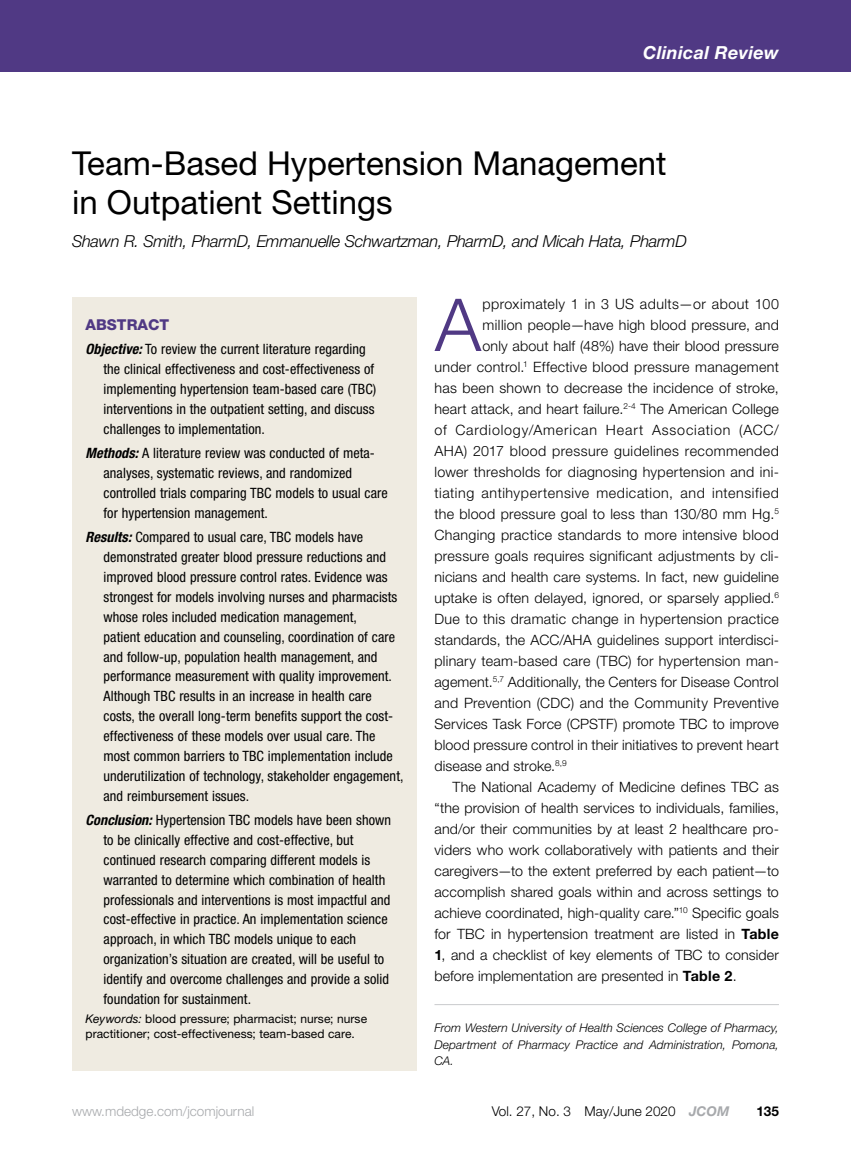
<style>
.page{position:relative;width:851px;height:1161px;background:#fff}
.page>*{position:absolute;margin:0;border:0;box-sizing:border-box;transform-origin:0 0}
.body_dropcap{font:300 73.05px "Helvetica Neue LT Std";color:#503984}
.t1{font:33px/39px "Helvetica Neue LT Std";color:#000}
.t2{font:italic 700 18px "Helvetica Neue LT Std";letter-spacing:.02em;color:#fff}
.bytitle{font:italic 300 16.5px "Helvetica Neue LT Std";letter-spacing:-.02em;color:#000}
.sub_abstract{font:800 15px "Helvetica Neue LT Std";color:#503984}
.body_abstract{font:condensed 14.25px/19.8px "Helvetica Neue LT Std";letter-spacing:.005em;color:#000}
.body_dropcap-2{font:300 14.25px "Helvetica Neue LT Std";letter-spacing:.015em;color:#000}
.body_indent{font:300 14.25px/21px "Helvetica Neue LT Std";letter-spacing:.01em;color:#000;text-align:justify}
.body_dropcap-3{font:300 14.25px "Helvetica Neue LT Std";letter-spacing:.04em;color:#000}
.body_dropcap-4{font:300 14.25px "Helvetica Neue LT Std";letter-spacing:.055em;color:#000}
.t3{font:300 13.5px "Helvetica Neue LT Std";color:#000}
.t4{font:300 13.5px "Helvetica Neue LT Std";color:#a7a9ac}
.t5{font:700 13.5px "Helvetica Neue LT Std";color:#000}
.disclosure{font:italic 300 12px/16.5px "Helvetica Neue LT Std";color:#000;text-align:justify}
.abstract_key{font:12px/15px "Helvetica Neue LT Std";letter-spacing:.005em;color:#000}
.s1{font-weight:700;font-style:italic}
.s2{font-style:italic}
.s3{font-weight:700}
.s4{font-weight:700;font-style:italic;color:#a7a9ac}
</style>
<div class="page">
<div style="left:0;top:0;width:850px;height:72px;background:#503984"></div>
<hr style="left:434px;top:1004px;width:344px;height:1px;background:#c9cacc">
<div style="left:72px;top:297px;width:344px;height:774px;background:#efebe1"></div>
<p class="t2" style="left:643px;top:41px;width:137px">Clinical Review</p>
<p class="t1" style="left:72px;top:143px;width:596px">Team-Based Hypertension Management in Outpatient Settings</p>
<p class="bytitle" style="left:72px;top:231px;width:616px">Shawn R. Smith, PharmD, Emmanuelle Schwartzman, PharmD, and Micah Hata, PharmD</p>
<p class="sub_abstract" style="left:86px;top:316px;width:85px">ABSTRACT</p>
<p class="body_abstract" style="left:104px;top:339px;width:274px;text-indent:-18px"><span class="s1">Objective:</span> To review the current literature regarding the clinical effectiveness and cost-effectiveness of implementing hypertension team-based care (TBC) interventions in the outpatient setting, and discuss challenges to implementation.</p>
<p class="body_abstract" style="left:104px;top:443px;width:286px;text-indent:-18px"><span class="s1">Methods:</span> A literature review was conducted of meta&shy;analyses, systematic reviews, and randomized controlled trials comparing TBC models to usual care for hypertension management.</p>
<p class="body_abstract" style="left:104px;top:527px;width:301px;text-indent:-18px"><span class="s1">Results:</span> Compared to usual care, TBC models have demonstrated greater blood pressure reductions and improved blood pressure control rates. Evidence was strongest for models involving nurses and pharmacists whose roles included medication management,<br>patient education and counseling, coordination of care and follow-up, population health management, and performance measurement with quality improvement.<br>Although TBC results in an increase in health care costs, the overall long-term benefits support the cost&shy;effectiveness of these models over usual care. The most common barriers to TBC implementation include underutilization of technology, stakeholder engagement, and reimbursement issues.</p>
<p class="body_abstract" style="left:104px;top:810px;width:289px;text-indent:-18px"><span class="s1">Conclusion:</span> Hypertension TBC models have been shown to be clinically effective and cost-effective, but continued research comparing different models is warranted to determine which combination of health professionals and interventions is most impactful and cost-effective in practice. An implementation science approach, in which TBC models unique to each organization’s situation are created, will be useful to identify and overcome challenges and provide a solid foundation for sustainment.</p>
<p class="abstract_key" style="left:86px;top:1011px;width:283px"><span class="s2">Keywords:</span> blood pressure; pharmacist; nurse; nurse practitioner; cost-effectiveness; team-based care.</p>
<p class="body_dropcap" style="left:435px;top:280px;width:48px">A</p>
<p class="body_dropcap-2" style="left:482px;top:295px;width:298px">pproximately 1 in 3 US adults—or about 100</p>
<p class="body_dropcap-2" style="left:482px;top:316px;width:298px">million people—have high blood pressure, and</p>
<p class="body_dropcap-2" style="left:482px;top:337px;width:298px">only about half (48%) have their blood pressure</p>
<p class="body_dropcap-2" style="left:434px;top:358px;width:346px">under control.<sup>1</sup> Effective blood pressure management</p>
<p class="body_dropcap-2" style="left:434px;top:379px;width:346px">has been shown to decrease the incidence of stroke,</p>
<p class="body_dropcap-2" style="left:434px;top:400px;width:346px">heart attack, and heart failure.<sup>2-4</sup> The American College</p>
<p class="body_dropcap-4" style="left:434px;top:421px;width:346px">of Cardiology/American Heart Association (ACC/</p>
<p class="body_dropcap-2" style="left:434px;top:442px;width:346px">AHA) 2017 blood pressure guidelines recommended</p>
<p class="body_dropcap-2" style="left:434px;top:463px;width:346px">lower thresholds for diagnosing hypertension and ini-</p>
<p class="body_dropcap-3" style="left:434px;top:484px;width:346px">tiating antihypertensive medication, and intensified</p>
<p class="body_dropcap-2" style="left:434px;top:505px;width:346px">the blood pressure goal to less than 130/80 mm Hg.<sup>5</sup></p>
<p class="body_dropcap-2" style="left:434px;top:526px;width:346px">Changing practice standards to more intensive blood</p>
<p class="body_dropcap-2" style="left:434px;top:547px;width:346px">pressure goals requires significant adjustments by cli-</p>
<p class="body_dropcap-2" style="left:434px;top:568px;width:346px">nicians and health care systems. In fact, new guideline</p>
<p class="body_dropcap-2" style="left:434px;top:589px;width:346px">uptake is often delayed, ignored, or sparsely applied.<sup>6</sup></p>
<p class="body_dropcap-2" style="left:434px;top:610px;width:346px">Due to this dramatic change in hypertension practice</p>
<p class="body_dropcap-2" style="left:434px;top:631px;width:346px">standards, the ACC/AHA guidelines support interdisci-</p>
<p class="body_dropcap-2" style="left:434px;top:652px;width:346px">plinary team-based care (TBC) for hypertension man-</p>
<p class="body_dropcap-2" style="left:434px;top:673px;width:346px">agement.<sup>5,7</sup> Additionally, the Centers for Disease Control</p>
<p class="body_dropcap-2" style="left:434px;top:694px;width:346px">and Prevention (CDC) and the Community Preventive</p>
<p class="body_dropcap-2" style="left:434px;top:715px;width:346px">Services Task Force (CPSTF) promote TBC to improve</p>
<p class="body_dropcap-2" style="left:434px;top:736px;width:346px">blood pressure control in their initiatives to prevent heart</p>
<p class="body_dropcap-2" style="left:434px;top:757px;width:134px">disease and stroke.<sup>8,9</sup></p>
<p class="body_indent" style="left:434px;top:776px;width:346px;text-indent:18px">The National Academy of Medicine defines TBC as “the provision of health services to individuals, families, and/or their communities by at least 2 healthcare pro&shy;viders who work collaboratively with patients and their caregivers—to the extent preferred by each patient—to accomplish shared goals within and across settings to achieve coordinated, high-quality care.”<sup>10</sup> Specific goals for TBC in hypertension treatment are listed in <span class="s3">Table 1</span>, and a checklist of key elements of TBC to consider before implementation are presented in <span class="s3">Table 2</span>.</p>
<p class="disclosure" style="left:434px;top:1019px;width:346px">From Western University of Health Sciences College of Pharmacy, Department of Pharmacy Practice and Administration, Pomona, CA.</p>
<p class="t4" style="left:72px;top:1103px;width:184px">www.mdedge.com/jcomjournal</p>
<p class="t3" style="left:491px;top:1103px;width:239px">Vol. 27, No. 3 May/June 2020 <span class="s4">JCOM</span></p>
<p class="t5" style="left:756px;top:1103px;width:24px">135</p>
</div>
